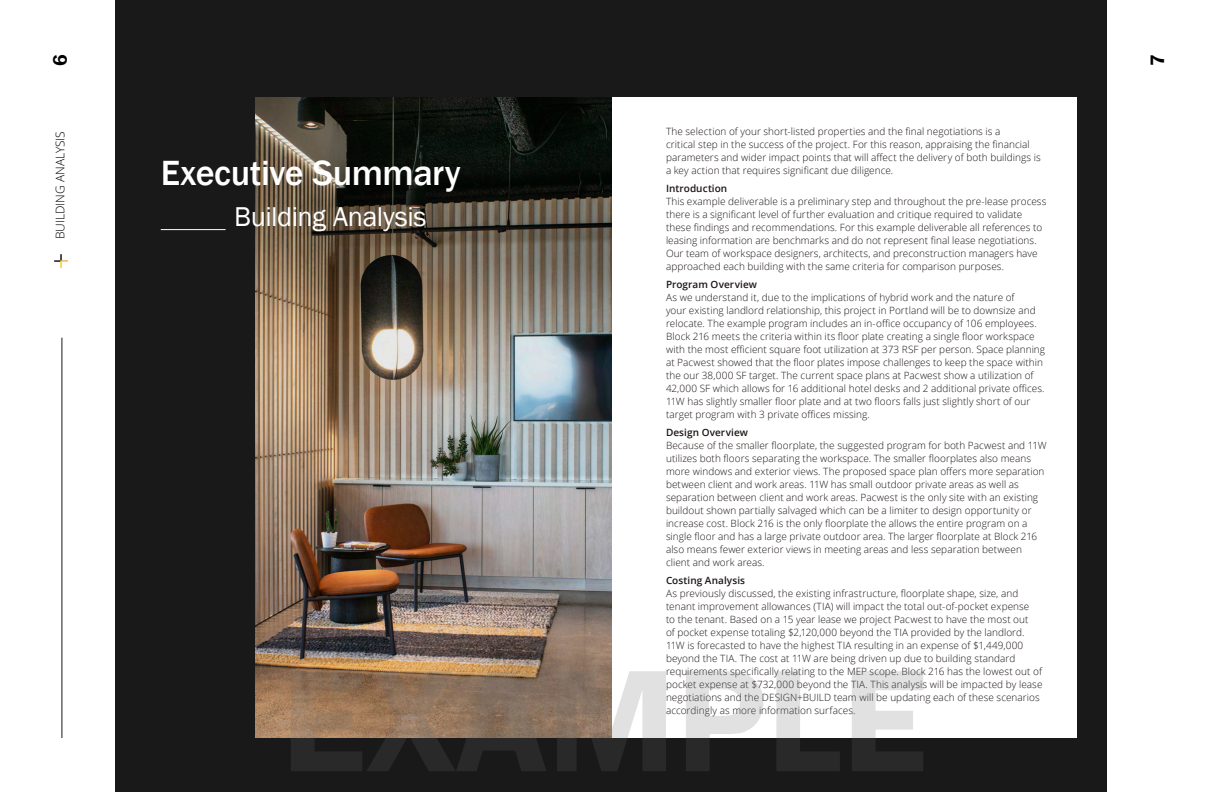
<style>
.page{position:relative;width:1224px;height:792px;background:#fff}
.page>*{position:absolute;margin:0;border:0;box-sizing:border-box;transform-origin:0 0}
.t1{font:600 150px "Franklin Gothic";color:#6b6b6b}
.t2{font:500 36px "Franklin Gothic";letter-spacing:-.01em;color:#fff}
.t3{font:28px "Franklin Gothic";letter-spacing:-.015em;color:#fff}
.t4{font:600 20px "Franklin Gothic";color:#000}
.t5{font:300 12px "Open Sans";letter-spacing:-.005em;color:#000}
.t6{font:300 10px/13px "Open Sans";letter-spacing:.005em;color:#1b1513}
.t7{font:600 10px "Open Sans";letter-spacing:.005em;color:#1b1513}
</style>
<div class="page">
<div style="left:115px;top:0;width:992px;height:792px;background:#191919"></div>
<img style="left:256px;top:98px;width:355px;height:640px">
<hr style="left:61px;top:338px;width:1px;height:400px;background:#191919">
<hr style="left:161px;top:229px;width:65px;height:1px;background:#fff">
<div style="left:612px;top:98px;width:464px;height:640px;background:#fff"></div>
<img style="left:54px;top:254px;width:13px;height:14px">
<h3 class="t4" style="left:48px;top:66px;width:13px;rotate:-90deg">6</h3>
<h3 class="t4" style="left:1145px;top:66px;width:13px;rotate:-90deg">7</h3>
<p class="t5" style="left:52px;top:239px;width:109px;rotate:-90deg">BUILDING ANALYSIS</p>
<p class="t6" style="left:666px;top:125px;width:376px">The selection of your short-listed properties and the final negotiations is a<br>critical step in the success of the project. For this reason, appraising the financial parameters and wider impact points that will affect the delivery of both buildings is a key action that requires significant due diligence.</p>
<p class="t7" style="left:666px;top:182px;width:63px">Introduction</p>
<p class="t6" style="left:666px;top:195px;width:382px">This example deliverable is a preliminary step and throughout the pre-lease process there is a significant level of further evaluation and critique required to validate these findings and recommendations. For this example deliverable all references to leasing information are benchmarks and do not represent final lease negotiations.<br>Our team of workspace designers, architects, and preconstruction managers have approached each building with the same criteria for comparison purposes.</p>
<p class="t7" style="left:666px;top:278px;width:93px">Program Overview</p>
<p class="t6" style="left:666px;top:291px;width:381px">As we understand it, due to the implications of hybrid work and the nature of<br>your existing landlord relationship, this project in Portland will be to downsize and relocate. The example program includes an in-office occupancy of 106 employees.<br>Block 216 meets the criteria within its floor plate creating a single floor workspace with the most efficient square foot utilization at 373 RSF per person. Space planning at Pacwest showed that the floor plates impose challenges to keep the space within the our 38,000 SF target. The current space plans at Pacwest show a utilization of 42,000 SF which allows for 16 additional hotel desks and 2 additional private offices.<br>11W has slightly smaller floor plate and at two floors falls just slightly short of our target program with 3 private offices missing.</p>
<p class="t7" style="left:666px;top:426px;width:84px">Design Overview</p>
<p class="t6" style="left:666px;top:439px;width:382px">Because of the smaller floorplate, the suggested program for both Pacwest and 11W utilizes both floors separating the workspace. The smaller floorplates also means more windows and exterior views. The proposed space plan offers more separation between client and work areas. 11W has small outdoor private areas as well as separation between client and work areas. Pacwest is the only site with an existing buildout shown partially salvaged which can be a limiter to design opportunity or increase cost. Block 216 is the only floorplate the allows the entire program on a single floor and has a large private outdoor area. The larger floorplate at Block 216 also means fewer exterior views in meeting areas and less separation between client and work areas.</p>
<p class="t7" style="left:666px;top:574px;width:81px">Costing Analysis</p>
<p class="t6" style="left:666px;top:587px;width:378px">As previously discussed, the existing infrastructure, floorplate shape, size, and tenant improvement allowances (TIA) will impact the total out-of-pocket expense<br>to the tenant. Based on a 15 year lease we project Pacwest to have the most out<br>of pocket expense totaling $2,120,000 beyond the TIA provided by the landlord.<br>11W is forecasted to have the highest TIA resulting in an expense of $1,449,000 beyond the TIA. The cost at 11W are being driven up due to building standard requirements specifically relating to the MEP scope. Block 216 has the lowest out of pocket expense at $732,000 beyond the TIA. This analysis will be impacted by lease negotiations and the DESIGN+BUILD team will be updating each of these scenarios accordingly as more information surfaces.</p>
<h2 class="t2" style="left:161px;top:151px;width:302px">Executive Summary</h2>
<h3 class="t3" style="left:234px;top:200px;width:194px">Building Analysis</h3>
<h1 class="t1" style="left:281px;top:629px;width:648px">EXAMPLE</h1>
</div>
